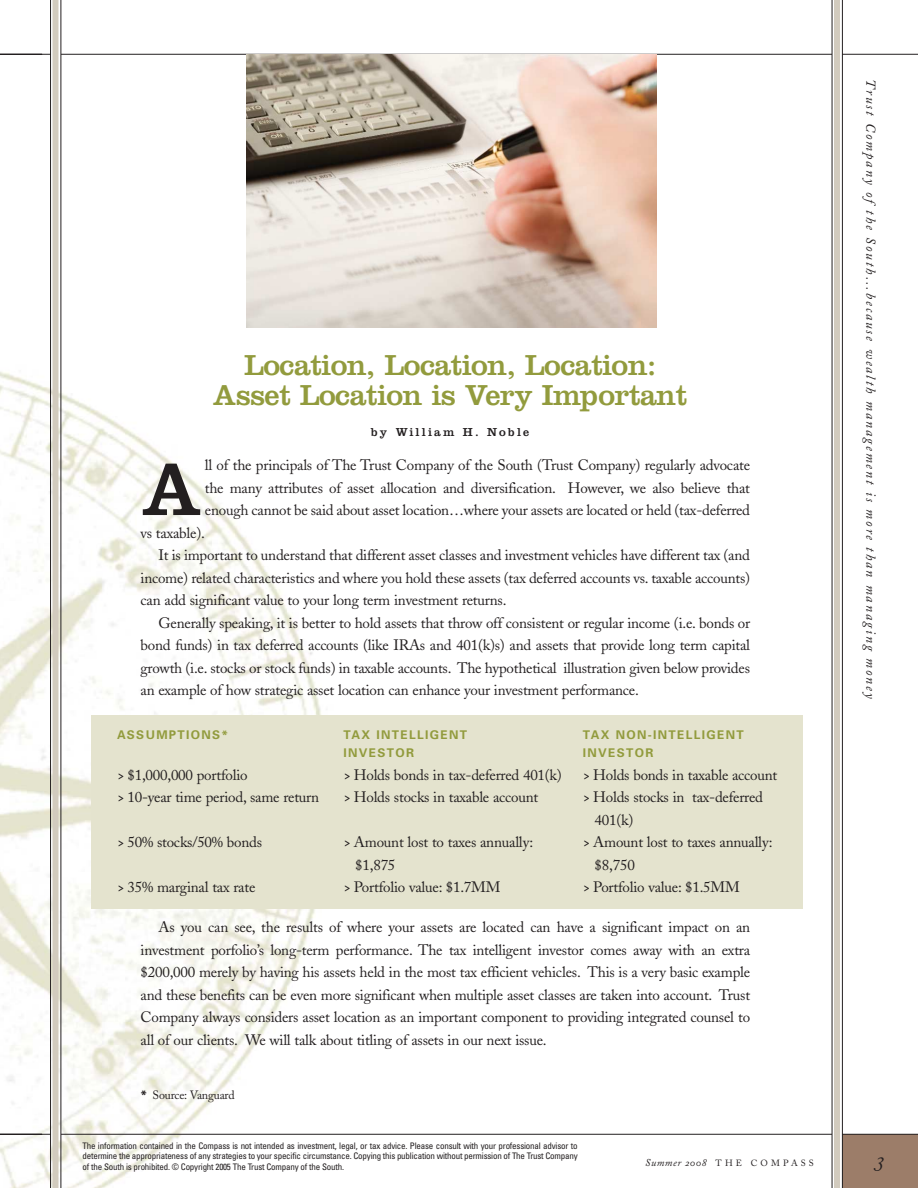
<style>
.page{position:relative;width:918px;height:1188px;background:#fff}
.page>*{position:absolute;margin:0;border:0;box-sizing:border-box;transform-origin:0 0}
.t1{font:77.55px "Clarendon";color:#231f20}
.t2{font:30px/30px "Clarendon";letter-spacing:-.02em;color:#929b3d;text-align:center}
.t3{font:italic 21px "Adobe Caslon Exp";color:#231f20}
.t4{font:15px/22.5px "Adobe Caslon";letter-spacing:-.015em;color:#231f20;text-align:justify}
.t5{font:italic 13.5px "Adobe Caslon";letter-spacing:.15em;color:#231f20}
.t6{font:700 12px "Univers";letter-spacing:.11em;color:#929b3d}
.t7{font:12px "Adobe Caslon";letter-spacing:-.015em;color:#231f20}
.t8{font:12px "Clarendon";letter-spacing:.185em;color:#231f20}
.t9{font:condensed 9px/10.5px "Univers";letter-spacing:-.02em;color:#231f20;text-align:justify}
.t10{font:9px "Adobe Caslon";letter-spacing:.35em;color:#231f20}
.s1{font-weight:600}
.s2{font-family:"Univers";font-weight:700}
.s3{font-style:italic;font-size:10.5px}
.s4{font-family:"Adobe Caslon Exp";font-style:italic;font-size:10.5px}
</style>
<div class="page">
<img style="left:0;top:319px;width:341px;height:869px">
<div style="left:842px;top:1134px;width:76px;height:54px;background:#9c7d69"></div>
<hr style="left:0;top:1134px;width:918px;height:1px;background:#231f20">
<hr style="left:0;top:54px;width:918px;height:1px;background:#231f20">
<svg style="left:51px;top:51px;width:10px;height:9px"></svg>
<svg style="left:51px;top:1131px;width:10px;height:9px"></svg>
<div style="left:832px;top:1131px;width:10px;height:9px;background:#fff"></div>
<div style="left:832px;top:51px;width:10px;height:9px;background:#fff"></div>
<div style="left:834px;top:0;width:6px;height:1188px;background:#d2cbbe"></div>
<hr style="left:832px;top:0;width:1px;height:1188px;background:#231f20">
<hr style="left:842px;top:0;width:1px;height:1188px;background:#231f20">
<div style="left:52px;top:0;width:6px;height:1188px;background:#d2cbbe"></div>
<hr style="left:50px;top:0;width:1px;height:1188px;background:#231f20">
<hr style="left:61px;top:0;width:1px;height:1188px;background:#231f20">
<div style="left:91px;top:716px;width:711px;height:193px;background:#e4e3ce"></div>
<img style="left:246px;top:55px;width:410px;height:273px">
<h2 class="t2" style="left:213px;top:353px;width:476px">Location, Location, Location:<br>Asset Location is Very Important</h2>
<p class="t8" style="left:371px;top:428px;width:160px">by William H. Noble</p>
<h1 class="t1" style="left:141px;top:462px;width:62px">A</h1>
<p class="t4" style="left:205px;top:455px;width:547px">ll of the principals of The Trust Company of the South (Trust Company) regularly advocate the many attributes of asset allocation and diversification. However, we also believe that enough cannot be said about asset location…where your assets are located or held (tax-deferred</p>
<p class="t4" style="left:141px;top:523px;width:66px">vs taxable).</p>
<p class="t4" style="left:159px;top:545px;width:593px">It is important to understand that different asset classes and investment vehicles have different tax (and</p>
<p class="t4" style="left:141px;top:568px;width:611px">income) related characteristics and where you hold these assets (tax deferred accounts vs. taxable accounts)</p>
<p class="t4" style="left:141px;top:590px;width:367px">can add significant value to your long term investment returns.</p>
<p class="t4" style="left:159px;top:613px;width:593px">Generally speaking, it is better to hold assets that throw off consistent or regular income (i.e. bonds or</p>
<p class="t4" style="left:141px;top:635px;width:611px">bond funds) in tax deferred accounts (like IRAs and 401(k)s) and assets that provide long term capital</p>
<p class="t4" style="left:141px;top:658px;width:611px">growth (i.e. stocks or stock funds) in taxable accounts. The hypothetical illustration given below provides</p>
<p class="t4" style="left:141px;top:680px;width:500px">an example of how strategic asset location can enhance your investment performance.</p>
<p class="t6" style="left:117px;top:730px;width:113px">ASSUMPTIONS*</p>
<p class="t6" style="left:343px;top:730px;width:125px">TAX INTELLIGENT</p>
<p class="t6" style="left:583px;top:730px;width:163px">TAX NON-INTELLIGENT</p>
<p class="t6" style="left:343px;top:748px;width:72px">INVESTOR</p>
<p class="t6" style="left:583px;top:748px;width:72px">INVESTOR</p>
<p class="t4" style="left:117px;top:765px;width:132px"><span class="s1">&gt;</span> $1,000,000 portfolio</p>
<p class="t4" style="left:343px;top:765px;width:220px"><span class="s1">&gt;</span> Holds bonds in tax-deferred 401(k)</p>
<p class="t4" style="left:583px;top:765px;width:196px"><span class="s1">&gt;</span> Holds bonds in taxable account</p>
<p class="t4" style="left:117px;top:788px;width:204px"><span class="s1">&gt;</span> 10-year time period, same return</p>
<p class="t4" style="left:343px;top:788px;width:196px"><span class="s1">&gt;</span> Holds stocks in taxable account</p>
<p class="t4" style="left:595px;top:788px;width:170px;text-indent:-12px"><span class="s1">&gt;</span> Holds stocks in tax-deferred<br>401(k)</p>
<p class="t4" style="left:117px;top:833px;width:147px"><span class="s1">&gt;</span> 50% stocks/50% bonds</p>
<p class="t4" style="left:343px;top:833px;width:191px"><span class="s1">&gt;</span> Amount lost to taxes annually:</p>
<p class="t4" style="left:583px;top:833px;width:191px"><span class="s1">&gt;</span> Amount lost to taxes annually:</p>
<p class="t4" style="left:355px;top:855px;width:42px">$1,875</p>
<p class="t4" style="left:595px;top:855px;width:42px">$8,750</p>
<p class="t4" style="left:117px;top:878px;width:140px"><span class="s1">&gt;</span> 35% marginal tax rate</p>
<p class="t4" style="left:343px;top:878px;width:159px"><span class="s1">&gt;</span> Portfolio value: $1.7MM</p>
<p class="t4" style="left:583px;top:878px;width:159px"><span class="s1">&gt;</span> Portfolio value: $1.5MM</p>
<p class="t4" style="left:141px;top:917px;width:611px;text-indent:18px">As you can see, the results of where your assets are located can have a significant impact on an investment porfolio’s long-term performance. The tax intelligent investor comes away with an extra $200,000 merely by having his assets held in the most tax efficient vehicles. This is a very basic example and these benefits can be even more significant when multiple asset classes are taken into account. Trust Company always considers asset location as an important component to providing integrated counsel to all of our clients. We will talk about titling of assets in our next issue.</p>
<p class="t7" style="left:141px;top:1090px;width:96px"><span class="s2">*</span> Source: Vanguard</p>
<p class="t5" style="left:877px;top:79px;width:621px;rotate:90deg">Trust Company of the South...because wealth management is more than managing money</p>
<p class="t9" style="left:82px;top:1141px;width:497px">The information contained in the Compass is not intended as investment, legal, or tax advice. Please consult with your professional advisor to determine the appropriateness of any strategies to your specific circumstance. Copying this publication without permission of The Trust Company of the South is prohibited. © Copyright 2005 The Trust Company of the South.</p>
<p class="t10" style="left:645px;top:1160px;width:170px"><span class="s3">Summer</span><span class="s4">2008</span> THE COMPASS</p>
<h3 class="t3" style="left:876px;top:1151px;width:9px">3</h3>
</div>
